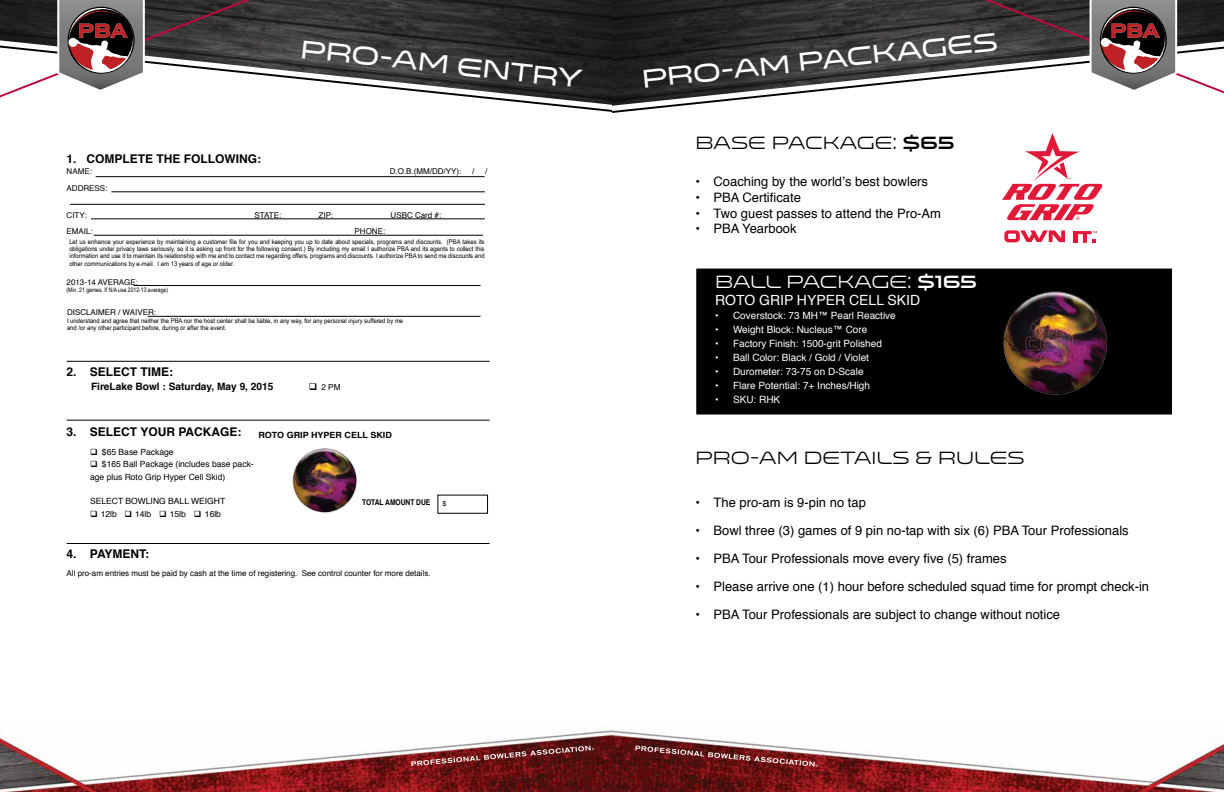
<style>
.page{position:relative;width:1224px;height:792px;background:#fff}
.page>*{position:absolute;margin:0;border:0;box-sizing:border-box;transform-origin:0 0}
.t1{font:26px "Venera 700";color:#fff}
.t2{font:18px "Venera 500";color:#000}
.t3{font:18px "Venera 500";letter-spacing:-.025em;color:#fff}
.t4{font:14px "Helvetica";color:#fff}
.t5{font:13px "Helvetica";color:#000}
.t6{font:700 12px "Helvetica";color:#000}
.t7{font:700 10.1px "Helvetica";color:#000}
.t8{font:10px "Helvetica";color:#fff}
.t9{font:700 8.6px "Helvetica";color:#000;scale:1.05 1}
.t10{font:8.5px/12.3px "Helvetica";color:#000}
.t11{font:8.3px "Helvetica";color:#000}
.t12{font:8px "Helvetica";color:#000}
.t13{font:700 7.9px "Helvetica";color:#000;scale:.84 1}
.t14{font:7.2px "Helvetica";color:#000}
.t15{font:6.5px/7.4px "Arial Narrow";color:#000;scale:1.11 1}
.t16{font:6.2px "Arial Narrow";color:#000}
.s1{font-family:"Venera 900"}
</style>
<div class="page">
<img style="left:250px;top:0;width:734px;height:47px">
<svg style="left:0;top:46px;width:612px;height:66px"></svg>
<svg style="left:0;top:0;width:250px;height:97px"></svg>
<img style="left:0;top:727px;width:1224px;height:65px">
<img style="left:411px;top:746px;width:183px;height:20px">
<svg style="left:612px;top:47px;width:612px;height:66px"></svg>
<svg style="left:984px;top:0;width:240px;height:93px"></svg>
<img style="left:635px;top:746px;width:183px;height:21px">
<div style="left:696px;top:268px;width:477px;height:147px;background:#000"></div>
<img style="left:1003px;top:291px;width:105px;height:104px">
<img style="left:292px;top:448px;width:65px;height:65px">
<hr style="left:96px;top:176px;width:389px;height:1px;background:#000">
<hr style="left:111px;top:192px;width:374px;height:1px;background:#000">
<hr style="left:70px;top:204px;width:415px;height:1px;background:#000">
<hr style="left:91px;top:219px;width:394px;height:1px;background:#000">
<hr style="left:94px;top:235px;width:389px;height:1px;background:#000">
<hr style="left:67px;top:361px;width:423px;height:1px;background:#000">
<hr style="left:67px;top:420px;width:423px;height:1px;background:#000">
<hr style="left:67px;top:543px;width:423px;height:1px;background:#000">
<hr style="left:148px;top:316px;width:333px;height:1px;background:#000">
<hr style="left:134px;top:285px;width:347px;height:1px;background:#000">
<svg style="left:1002px;top:133px;width:100px;height:87px"></svg>
<svg style="left:1004px;top:230px;width:61px;height:12px"></svg>
<hr style="left:1073px;top:231px;width:4px;height:12px;background:#e11837">
<svg style="left:1078px;top:231px;width:19px;height:12px"></svg>
<h1 class="t1" style="left:302px;top:33px;width:284px;rotate:6deg">pro-am entry</h1>
<h3 class="t6" style="left:67px;top:150px;width:196px">1. COMPLETE THE FOLLOWING:</h3>
<p class="t12" style="left:67px;top:165px;width:27px">NAME:</p>
<p class="t12" style="left:390px;top:165px;width:73px">D.O.B.(MM/DD/YY):</p>
<p class="t12" style="left:472px;top:165px;width:4px">/</p>
<p class="t12" style="left:485px;top:165px;width:4px">/</p>
<p class="t12" style="left:67px;top:182px;width:42px">ADDRESS:</p>
<p class="t12" style="left:67px;top:209px;width:22px">CITY:</p>
<p class="t12" style="left:255px;top:209px;width:28px">STATE:</p>
<p class="t12" style="left:319px;top:209px;width:16px">ZIP:</p>
<p class="t12" style="left:391px;top:209px;width:52px">USBC Card #:</p>
<p class="t12" style="left:67px;top:225px;width:28px">EMAIL:</p>
<p class="t12" style="left:355px;top:225px;width:32px">PHONE:</p>
<p class="t15" style="left:69px;top:237px;width:376px;text-align:justify">Let us enhance your experience by maintaining a customer file for you and keeping you up to date about specials, programs and discounts. (PBA takes its obligations under privacy laws seriously, so it is asking up front for the following consent.) By including my email I authorize PBA and its agents to collect this information and use it to maintain its relationship with me and to contact me regarding offers, programs and discounts. I authorize PBA to send me discounts and other communications by e-mail. I am 13 years of age or older.</p>
<p class="t12" style="left:67px;top:276px;width:73px">2013-14 AVERAGE:</p>
<p class="t16" style="left:67px;top:285px;width:103px">(Min. 21 games. If N/A use 2012-13 average)</p>
<p class="t12" style="left:67px;top:306px;width:91px">DISCLAIMER / WAIVER:</p>
<p class="t15" style="left:67px;top:316px;width:304px">I understand and agree that neither the PBA nor the host center shall be liable, in any way, for any personal injury suffered by me and /or any other participant before, during or after the event.</p>
<h3 class="t6" style="left:67px;top:362px;width:108px">2. SELECT TIME:</h3>
<h3 class="t7" style="left:91px;top:378px;width:184px">FireLake Bowl : Saturday, May 9, 2015</h3>
<p class="t11" style="left:309px;top:381px;width:33px">❑ 2 PM</p>
<h3 class="t6" style="left:67px;top:422px;width:176px">3. SELECT YOUR PACKAGE:</h3>
<h3 class="t10" style="left:90px;top:446px;width:85px">❑ $65 Base Package</h3>
<h3 class="t10" style="left:90px;top:459px;width:165px">❑ $165 Ball Package (includes base pack&shy;age plus Roto Grip Hyper Cell Skid)</h3>
<h3 class="t10" style="left:90px;top:496px;width:137px">SELECT BOWLING BALL WEIGHT</h3>
<h3 class="t10" style="left:90px;top:508px;width:132px">❑ 12lb ❑ 14lb ❑ 15lb ❑ 16lb</h3>
<h3 class="t9" style="left:258px;top:428px;width:129px">ROTO GRIP HYPER CELL SKID</h3>
<p class="t13" style="left:362px;top:496px;width:83px">TOTAL AMOUNT DUE</p>
<p class="t14" style="left:442px;top:498px;width:6px">$</p>
<h3 class="t6" style="left:67px;top:545px;width:84px">4. PAYMENT:</h3>
<p class="t12" style="left:67px;top:567px;width:366px">All pro-am entries must be paid by cash at the time of registering. See control counter for more details.</p>
<h1 class="t1" style="left:640px;top:63px;width:359px;rotate:-6deg">pro-am packages</h1>
<h2 class="t2" style="left:696px;top:132px;width:260px">BASE PACKAGE: <span class="s1">$65</span></h2>
<h3 class="t5" style="left:696px;top:172px;width:234px">• Coaching by the world’s best bowlers</h3>
<h3 class="t5" style="left:696px;top:187px;width:107px">• PBA Certificate</h3>
<h3 class="t5" style="left:696px;top:203px;width:247px">• Two guest passes to attend the Pro-Am</h3>
<h3 class="t5" style="left:696px;top:219px;width:103px">• PBA Yearbook</h3>
<h2 class="t3" style="left:715px;top:271px;width:263px">BALL PACKAGE: <span class="s1">$165</span></h2>
<h3 class="t4" style="left:715px;top:289px;width:207px">ROTO GRIP HYPER CELL SKID</h3>
<h3 class="t8" style="left:715px;top:307px;width:182px">• Coverstock: 73 MH™ Pearl Reactive</h3>
<h3 class="t8" style="left:715px;top:321px;width:154px">• Weight Block: Nucleus™ Core</h3>
<h3 class="t8" style="left:715px;top:335px;width:168px">• Factory Finish: 1500-grit Polished</h3>
<h3 class="t8" style="left:715px;top:349px;width:155px">• Ball Color: Black / Gold / Violet</h3>
<h3 class="t8" style="left:715px;top:363px;width:150px">• Durometer: 73-75 on D-Scale</h3>
<h3 class="t8" style="left:715px;top:377px;width:157px">• Flare Potential: 7+ Inches/High</h3>
<h3 class="t8" style="left:715px;top:391px;width:67px">• SKU: RHK</h3>
<h2 class="t2" style="left:696px;top:447px;width:330px">PRO-AM DETAILS &amp; RULES</h2>
<h3 class="t5" style="left:696px;top:493px;width:172px">• The pro-am is 9-pin no tap</h3>
<h3 class="t5" style="left:696px;top:521px;width:435px">• Bowl three (3) games of 9 pin no-tap with six (6) PBA Tour Professionals</h3>
<h3 class="t5" style="left:696px;top:549px;width:313px">• PBA Tour Professionals move every five (5) frames</h3>
<h3 class="t5" style="left:696px;top:577px;width:455px">• Please arrive one (1) hour before scheduled squad time for prompt check-in</h3>
<h3 class="t5" style="left:696px;top:605px;width:366px">• PBA Tour Professionals are subject to change without notice</h3>
</div>
